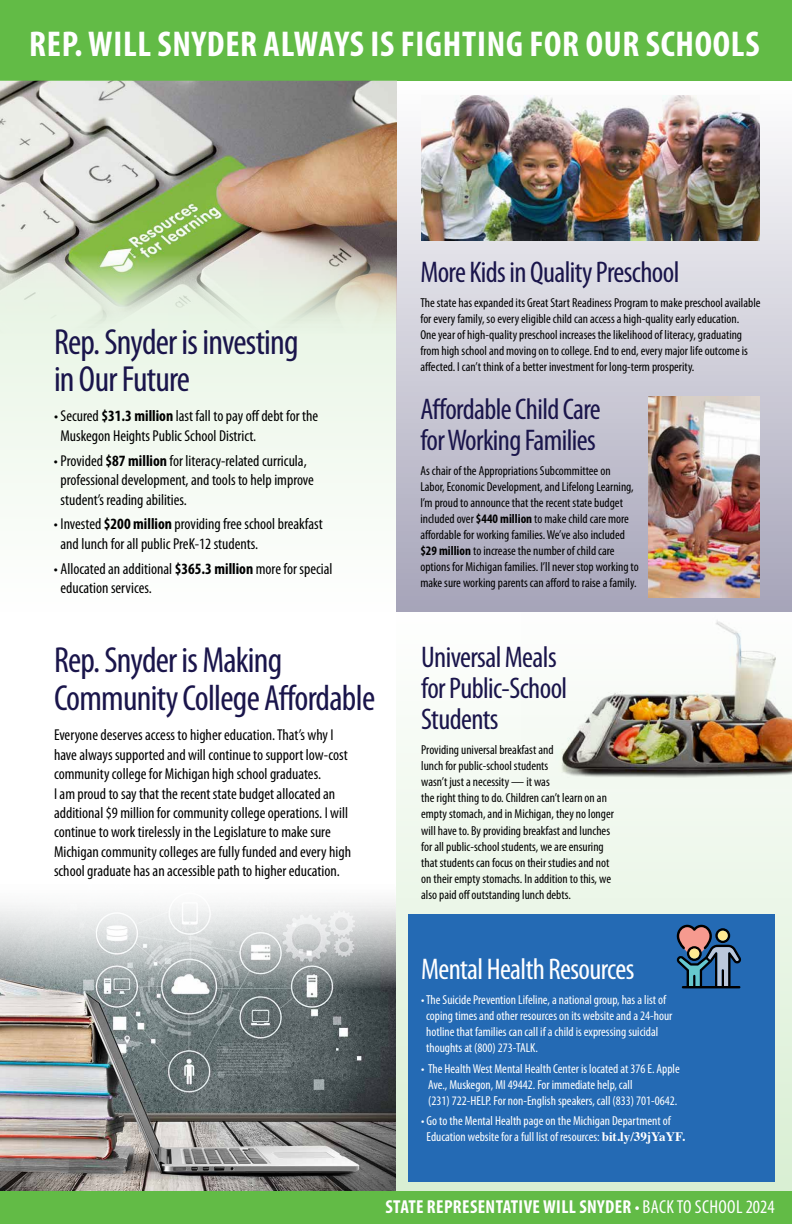
<style>
.page{position:relative;width:792px;height:1224px;background:#fff}
.page>*{position:absolute;margin:0;border:0;box-sizing:border-box;transform-origin:0 0}
.t1{font:condensed 36.4px/37.6px "Myriad Pro";letter-spacing:-.02em;color:#1a154b}
.t2{font:700 condensed 36px "Myriad Pro";letter-spacing:.02em;color:#fff}
.t3{font:condensed 30px/31px "Myriad Pro";letter-spacing:-.02em;color:#1a154b}
.t4{font:condensed 30px "Myriad Pro";letter-spacing:-.02em;color:#fff}
.t5{font:700 condensed 18.8px "Myriad Pro";letter-spacing:.02em;color:#fff}
.t6{font:condensed 15.8px/19.4px "Myriad Pro";color:#000}
.t7{font:condensed 13px/16px "Myriad Pro";color:#000}
.t8{font:condensed 13px/16px "Myriad Pro";color:#fff}
.s1{font-weight:700}
.s2{font-family:"Times";font-weight:700;font-stretch:normal}
.s3{font-weight:400}
</style>
<div class="page">
<div style="left:396px;top:81px;width:396px;height:531px;background:linear-gradient(to bottom,#fefefe,#a6a4b9)"></div>
<div style="left:0;top:1190px;width:792px;height:34px;background:#62bb46"></div>
<div style="left:0;top:0;width:792px;height:81px;background:#62bb46"></div>
<div style="left:396px;top:612px;width:396px;height:578px;background:linear-gradient(to bottom,#fefefe,#d9efd3)"></div>
<div style="left:0;top:81px;width:396px;height:531px;background:#f4faf3"></div>
<img style="left:522px;top:612px;width:270px;height:177px">
<img style="left:0;top:81px;width:397px;height:258px">
<img style="left:0;top:902px;width:396px;height:288px">
<img style="left:422px;top:96px;width:338px;height:144px">
<img style="left:649px;top:397px;width:111px;height:200px">
<div style="left:408px;top:914px;width:367px;height:268px;background:#246ab4"></div>
<svg style="left:677px;top:925px;width:64px;height:63px"></svg>
<div style="left:689px;top:949px;width:10px;height:10px;background:#feea91;border-radius:50%"></div>
<h2 class="t2" style="left:29px;top:22px;width:732px">REP. WILL SNYDER ALWAYS IS FIGHTING FOR OUR SCHOOLS</h2>
<h1 class="t1" style="left:54px;top:323px;width:246px">Rep. Snyder is investing in Our Future</h1>
<p class="t6" style="left:61px;top:407px;width:259px;text-indent:-7px">• Secured <span class="s1">$31.3 million</span> last fall to pay off debt for the<br>Muskegon Heights Public School District.</p>
<p class="t6" style="left:61px;top:451px;width:255px;text-indent:-7px">• Provided <span class="s1">$87 million</span> for literacy-related curricula, professional development, and tools to help improve student’s reading abilities.</p>
<p class="t6" style="left:61px;top:515px;width:264px;text-indent:-7px">• Invested <span class="s1">$200 million</span> providing free school breakfast and lunch for all public PreK-12 students.</p>
<p class="t6" style="left:61px;top:559px;width:274px;text-indent:-7px">• Allocated an additional <span class="s1">$365.3 million</span> more for special education services.</p>
<h1 class="t1" style="left:54px;top:642px;width:323px">Rep. Snyder is Making<br>Community College Affordable</h1>
<p class="t6" style="left:54px;top:726px;width:299px">Everyone deserves access to higher education. That’s why I have always supported and will continue to support low-cost community college for Michigan high school graduates.<br>I am proud to say that the recent state budget allocated an additional $9 million for community college operations. I will continue to work tirelessly in the Legislature to make sure Michigan community colleges are fully funded and every high school graduate has an accessible path to higher education.</p>
<h3 class="t3" style="left:420px;top:257px;width:261px">More Kids in Quality Preschool</h3>
<p class="t7" style="left:420px;top:295px;width:342px">The state has expanded its Great Start Readiness Program to make preschool available for every family, so every eligible child can access a high-quality early education.<br>One year of high-quality preschool increases the likelihood of literacy, graduating from high school and moving on to college. End to end, every major life outcome is affected. I can’t think of a better investment for long-term prosperity.</p>
<h3 class="t3" style="left:420px;top:394px;width:182px">Affordable Child Care for Working Families</h3>
<p class="t7" style="left:420px;top:463px;width:220px">As chair of the Appropriations Subcommittee on<br>Labor, Economic Development, and Lifelong Learning, I’m proud to announce that the recent state budget included over <span class="s1">$440 million</span> to make child care more affordable for working families. We’ve also included <span class="s1">$29 million</span> to increase the number of child care options for Michigan families. I’ll never stop working to make sure working parents can afford to raise a family.</p>
<h3 class="t3" style="left:421px;top:643px;width:148px">Universal Meals for Public-School<br>Students</h3>
<p class="t7" style="left:421px;top:742px;width:194px">Providing universal breakfast and<br>lunch for public-school students<br>wasn’t just a necessity — it was<br>the right thing to do. Children can’t learn on an empty stomach, and in Michigan, they no longer will have to. By providing breakfast and lunches for all public-school students, we are ensuring that students can focus on their studies and not on their empty stomachs. In addition to this, we also paid off outstanding lunch debts.</p>
<h3 class="t4" style="left:421px;top:953px;width:215px">Mental Health Resources</h3>
<p class="t8" style="left:426px;top:992px;width:248px;text-indent:-5px">• The Suicide Prevention Lifeline, a national group, has a list of coping times and other resources on its website and a 24-hour hotline that families can call if a child is expressing suicidal thoughts at (800) 273-TALK.</p>
<p class="t8" style="left:428px;top:1061px;width:253px;text-indent:-7px">• The Health West Mental Health Center is located at 376 E. Apple<br>Ave., Muskegon, MI 49442. For immediate help, call<br>(231) 722-HELP. For non-English speakers, call (833) 701-0642.</p>
<p class="t8" style="left:427px;top:1113px;width:260px;text-indent:-5px">• Go to the Mental Health page on the Michigan Department of<br>Education website for a full list of resources: <span class="s2">bit.ly/39jYaYF.</span></p>
<h3 class="t5" style="left:385px;top:1195px;width:391px">STATE REPRESENTATIVE WILL SNYDER <span class="s3">• BACK TO SCHOOL 2024</span></h3>
</div>
